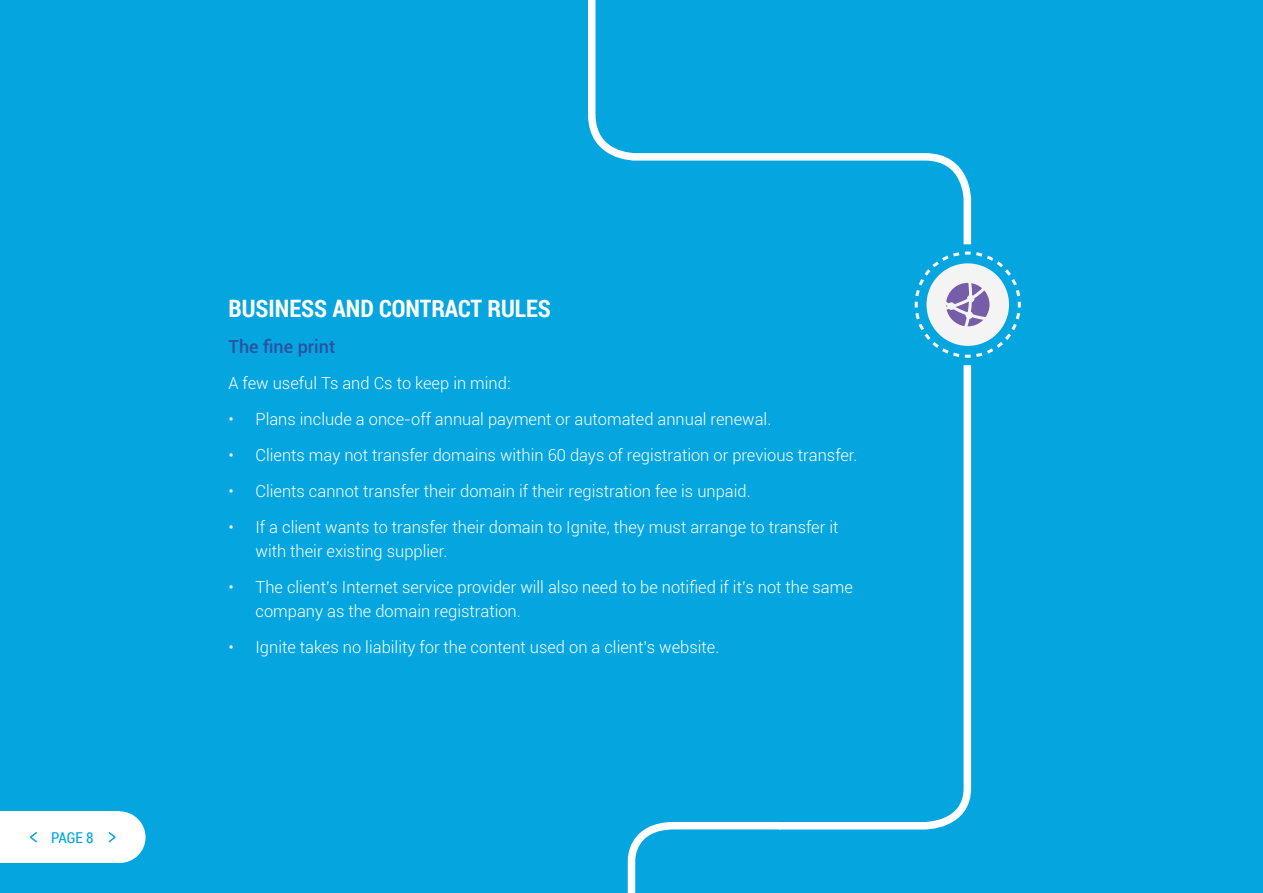
<style>
.page{position:relative;width:1263px;height:893px;background:#05a6e0}
.page>*{position:absolute;margin:0;border:0;box-sizing:border-box;transform-origin:0 0}
.t1{font:700 24px "Roboto Condensed";color:#fff}
.t2{font:500 18px "Roboto";color:#2a51a3}
.t3{font:300 16.5px/24px "Roboto";color:#fff}
.t4{font:15px "Roboto Condensed";color:#00a8e0}
</style>
<div class="page">
<svg style="left:914px;top:252px;width:107px;height:106px"></svg>
<div style="left:94px;top:811px;width:52px;height:52px;background:#fff;border-radius:50%"></div>
<div style="left:0;top:811px;width:120px;height:52px;background:#fff"></div>
<svg style="left:108px;top:832px;width:8px;height:11px"></svg>
<svg style="left:30px;top:832px;width:7px;height:11px"></svg>
<svg style="left:944px;top:365px;width:28px;height:453px"></svg>
<svg style="left:627px;top:818px;width:331px;height:75px"></svg>
<svg style="left:588px;top:0;width:384px;height:252px"></svg>
<p class="t4" style="left:51px;top:827px;width:44px">PAGE 8</p>
<h1 class="t1" style="left:228px;top:292px;width:324px">BUSINESS AND CONTRACT RULES</h1>
<p class="t2" style="left:228px;top:334px;width:108px">The fine print</p>
<p class="t3" style="left:228px;top:371px;width:283px">A few useful Ts and Cs to keep in mind:</p>
<p class="t3" style="left:228px;top:407px;width:544px">• Plans include a once-off annual payment or automated annual renewal.</p>
<p class="t3" style="left:228px;top:443px;width:630px">• Clients may not transfer domains within 60 days of registration or previous transfer.</p>
<p class="t3" style="left:228px;top:479px;width:524px">• Clients cannot transfer their domain if their registration fee is unpaid.</p>
<p class="t3" style="left:255px;top:515px;width:584px;text-indent:-27px">• If a client wants to transfer their domain to Ignite, they must arrange to transfer it with their existing supplier.</p>
<p class="t3" style="left:255px;top:575px;width:599px;text-indent:-27px">• The client’s Internet service provider will also need to be notified if it’s not the same company as the domain registration.</p>
<p class="t3" style="left:228px;top:635px;width:492px">• Ignite takes no liability for the content used on a client’s website.</p>
</div>
